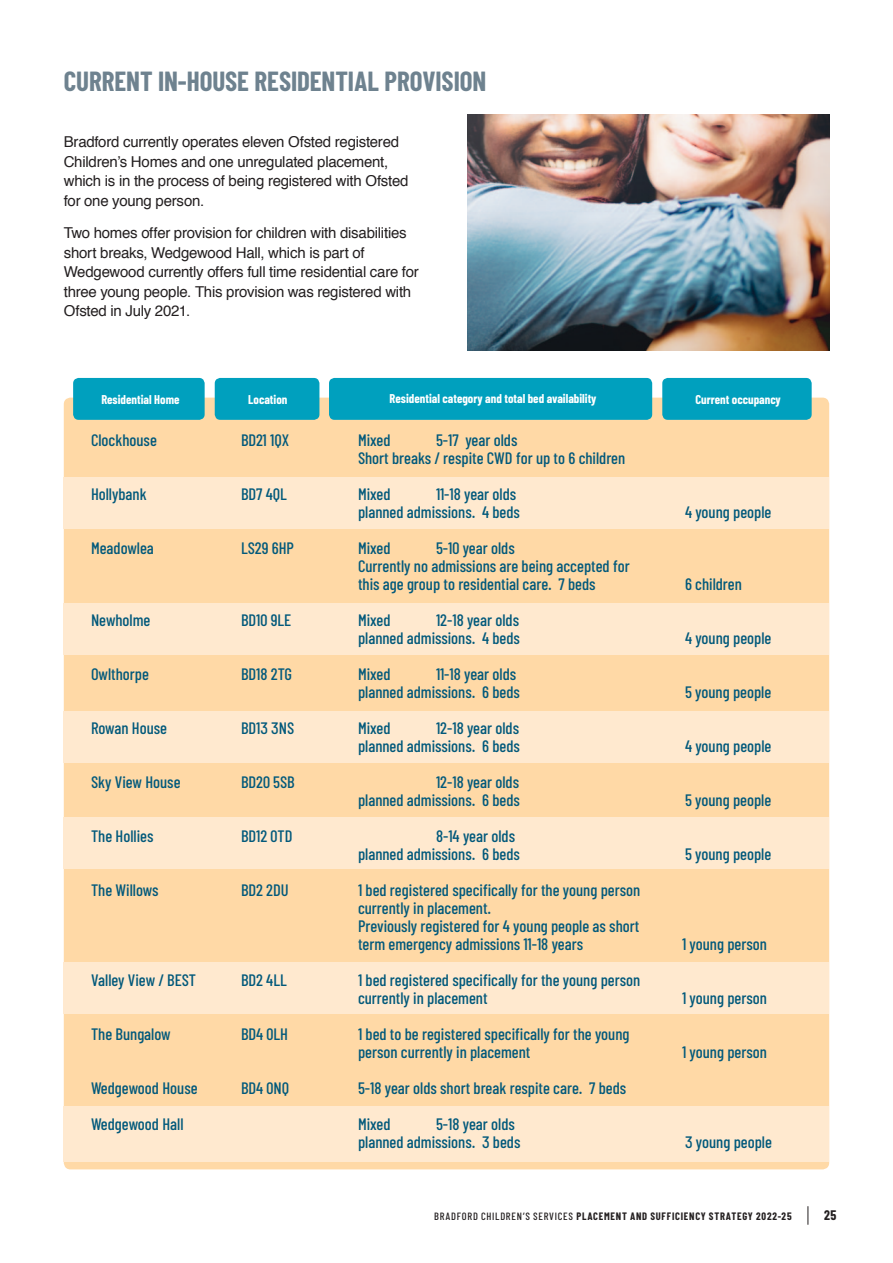
<style>
.page{position:relative;width:893px;height:1263px;background:#fff}
.page>*{position:absolute;margin:0;border:0;box-sizing:border-box;transform-origin:0 0}
.BCC_Text{font:700 27px "Barlow Condensed";color:#6e828f}
.t1{font:500 16.5px "Barlow Condensed";color:#02597b}
.BCC_Text-2{font:15px/19.5px "Helvetica";letter-spacing:-.015em;color:#231f20}
.BCC_Text-3{font:700 13.5px "Barlow Condensed";color:#231f20}
.t2{font:700 12.45px "Barlow Condensed";color:#fff}
.BCC_Text-4{font:700 10.5px "Barlow Condensed";letter-spacing:.07em;color:#231f20}
.s1{font-weight:500}
</style>
<div class="page">
<svg style="left:807px;top:1206px;width:1px;height:19px"></svg>
<div style="left:64px;top:398px;width:765px;height:771px;background:#ffd9a6;border-radius:7px"></div>
<div style="left:64px;top:477px;width:765px;height:51px;background:#ffe9cf"></div>
<div style="left:64px;top:603px;width:765px;height:52px;background:#ffe9cf"></div>
<div style="left:64px;top:711px;width:765px;height:52px;background:#ffe9cf"></div>
<div style="left:64px;top:817px;width:765px;height:52px;background:#ffe9cf"></div>
<div style="left:64px;top:962px;width:765px;height:52px;background:#ffe9cf"></div>
<div style="left:64px;top:1107px;width:765px;height:55px;background:#ffe9cf"></div>
<div style="left:73px;top:378px;width:132px;height:42px;background:#00a0be;border-radius:6px"></div>
<div style="left:215px;top:378px;width:104px;height:42px;background:#00a0be;border-radius:6px"></div>
<div style="left:329px;top:378px;width:323px;height:42px;background:#00a0be;border-radius:6px"></div>
<div style="left:662px;top:378px;width:150px;height:42px;background:#00a0be;border-radius:6px"></div>
<img style="left:468px;top:115px;width:361px;height:236px">
<p class="BCC_Text" style="left:64px;top:64px;width:424px">CURRENT IN-HOUSE RESIDENTIAL PROVISION</p>
<p class="BCC_Text-2" style="left:64px;top:133px;width:346px">Bradford currently operates eleven Ofsted registered Children’s Homes and one unregulated placement, which is in the process of being registered with Ofsted for one young person.</p>
<p class="BCC_Text-2" style="left:64px;top:224px;width:357px">Two homes offer provision for children with disabilities short breaks, Wedgewood Hall, which is part of Wedgewood currently offers full time residential care for three young people. This provision was registered with Ofsted in July 2021.</p>
<p class="t2" style="left:101px;top:391px;width:80px">Residential Home</p>
<p class="t2" style="left:248px;top:391px;width:41px">Location</p>
<p class="t2" style="left:390px;top:391px;width:208px">Residential category and total bed availability</p>
<p class="t2" style="left:695px;top:391px;width:87px">Current occupancy</p>
<p class="t1" style="left:91px;top:430px;width:67px">Clockhouse</p>
<p class="t1" style="left:241px;top:430px;width:50px">BD21 1QX</p>
<p class="t1" style="left:358px;top:430px;width:34px">Mixed</p>
<p class="t1" style="left:436px;top:430px;width:83px">5-17 year olds</p>
<p class="t1" style="left:358px;top:448px;width:269px">Short breaks / respite CWD for up to 6 children</p>
<p class="t1" style="left:91px;top:484px;width:57px">Hollybank</p>
<p class="t1" style="left:241px;top:484px;width:47px">BD7 4QL</p>
<p class="t1" style="left:358px;top:484px;width:34px">Mixed</p>
<p class="t1" style="left:436px;top:484px;width:82px">11-18 year olds</p>
<p class="t1" style="left:358px;top:502px;width:163px">planned admissions. 4 beds</p>
<p class="t1" style="left:685px;top:502px;width:88px">4 young people</p>
<p class="t1" style="left:91px;top:538px;width:64px">Meadowlea</p>
<p class="t1" style="left:241px;top:538px;width:54px">LS29 6HP</p>
<p class="t1" style="left:358px;top:538px;width:34px">Mixed</p>
<p class="t1" style="left:436px;top:538px;width:80px">5-10 year olds</p>
<p class="t1" style="left:358px;top:556px;width:273px">Currently no admissions are being accepted for</p>
<p class="t1" style="left:358px;top:574px;width:239px">this age group to residential care. 7 beds</p>
<p class="t1" style="left:685px;top:574px;width:58px">6 children</p>
<p class="t1" style="left:91px;top:610px;width:61px">Newholme</p>
<p class="t1" style="left:241px;top:610px;width:52px">BD10 9LE</p>
<p class="t1" style="left:358px;top:610px;width:34px">Mixed</p>
<p class="t1" style="left:436px;top:610px;width:85px">12-18 year olds</p>
<p class="t1" style="left:358px;top:628px;width:163px">planned admissions. 4 beds</p>
<p class="t1" style="left:685px;top:628px;width:88px">4 young people</p>
<p class="t1" style="left:91px;top:664px;width:59px">Owlthorpe</p>
<p class="t1" style="left:241px;top:664px;width:52px">BD18 2TG</p>
<p class="t1" style="left:358px;top:664px;width:34px">Mixed</p>
<p class="t1" style="left:436px;top:664px;width:82px">11-18 year olds</p>
<p class="t1" style="left:358px;top:682px;width:163px">planned admissions. 6 beds</p>
<p class="t1" style="left:685px;top:682px;width:88px">5 young people</p>
<p class="t1" style="left:91px;top:718px;width:78px">Rowan House</p>
<p class="t1" style="left:241px;top:718px;width:55px">BD13 3NS</p>
<p class="t1" style="left:358px;top:718px;width:34px">Mixed</p>
<p class="t1" style="left:436px;top:718px;width:85px">12-18 year olds</p>
<p class="t1" style="left:358px;top:736px;width:163px">planned admissions. 6 beds</p>
<p class="t1" style="left:685px;top:736px;width:88px">4 young people</p>
<p class="t1" style="left:91px;top:772px;width:91px">Sky View House</p>
<p class="t1" style="left:241px;top:772px;width:55px">BD20 5SB</p>
<p class="t1" style="left:436px;top:772px;width:85px">12-18 year olds</p>
<p class="t1" style="left:358px;top:790px;width:163px">planned admissions. 6 beds</p>
<p class="t1" style="left:685px;top:790px;width:88px">5 young people</p>
<p class="t1" style="left:91px;top:826px;width:64px">The Hollies</p>
<p class="t1" style="left:241px;top:826px;width:53px">BD12 0TD</p>
<p class="t1" style="left:436px;top:826px;width:81px">8-14 year olds</p>
<p class="t1" style="left:358px;top:844px;width:163px">planned admissions. 6 beds</p>
<p class="t1" style="left:685px;top:844px;width:88px">5 young people</p>
<p class="t1" style="left:91px;top:880px;width:69px">The Willows</p>
<p class="t1" style="left:241px;top:880px;width:49px">BD2 2DU</p>
<p class="t1" style="left:358px;top:880px;width:284px">1 bed registered specifically for the young person</p>
<p class="t1" style="left:358px;top:898px;width:135px">currently in placement.</p>
<p class="t1" style="left:358px;top:916px;width:283px">Previously registered for 4 young people as short</p>
<p class="t1" style="left:358px;top:934px;width:227px">term emergency admissions 11-18 years</p>
<p class="t1" style="left:682px;top:934px;width:86px">1 young person</p>
<p class="t1" style="left:91px;top:970px;width:107px">Valley View / BEST</p>
<p class="t1" style="left:241px;top:970px;width:47px">BD2 4LL</p>
<p class="t1" style="left:358px;top:970px;width:284px">1 bed registered specifically for the young person</p>
<p class="t1" style="left:358px;top:988px;width:131px">currently in placement</p>
<p class="t1" style="left:682px;top:988px;width:86px">1 young person</p>
<p class="t1" style="left:91px;top:1024px;width:81px">The Bungalow</p>
<p class="t1" style="left:241px;top:1024px;width:49px">BD4 0LH</p>
<p class="t1" style="left:358px;top:1024px;width:273px">1 bed to be registered specifically for the young</p>
<p class="t1" style="left:358px;top:1042px;width:174px">person currently in placement</p>
<p class="t1" style="left:682px;top:1042px;width:86px">1 young person</p>
<p class="t1" style="left:91px;top:1078px;width:108px">Wedgewood House</p>
<p class="t1" style="left:241px;top:1078px;width:50px">BD4 0NQ</p>
<p class="t1" style="left:358px;top:1078px;width:270px">5-18 year olds short break respite care. 7 beds</p>
<p class="t1" style="left:91px;top:1114px;width:94px">Wedgewood Hall</p>
<p class="t1" style="left:358px;top:1114px;width:34px">Mixed</p>
<p class="t1" style="left:436px;top:1114px;width:80px">5-18 year olds</p>
<p class="t1" style="left:358px;top:1132px;width:164px">planned admissions. 3 beds</p>
<p class="t1" style="left:685px;top:1132px;width:88px">3 young people</p>
<p class="BCC_Text-4" style="left:434px;top:1210px;width:359px"><span class="s1">BRADFORD CHILDREN’S SERVICES</span> PLACEMENT AND SUFFICIENCY STRATEGY 2022-25</p>
<p class="BCC_Text-3" style="left:824px;top:1207px;width:14px">25</p>
</div>
